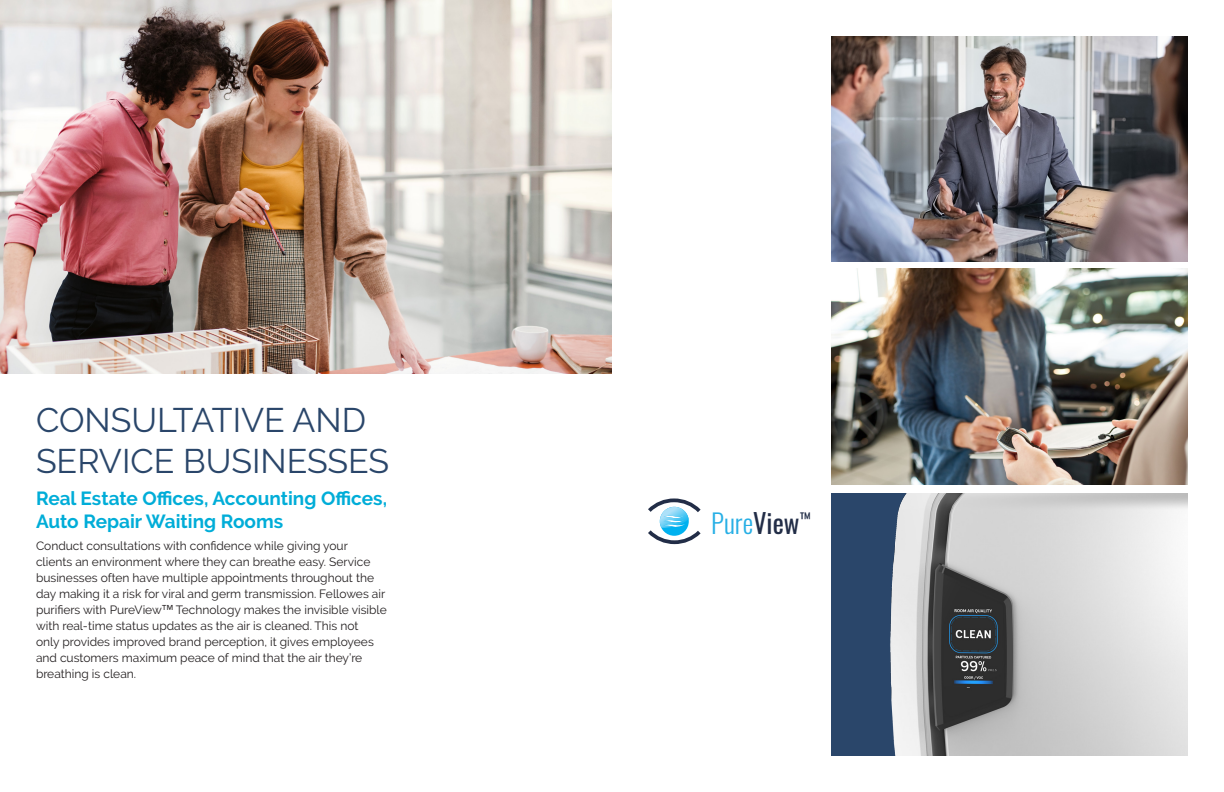
<style>
.page{position:relative;width:1224px;height:792px;background:#fff}
.page>*{position:absolute;margin:0;border:0;box-sizing:border-box;transform-origin:0 0}
.header1{font:34px/40.8px "Raleway";color:#2a466a}
.t1{font:26.5px "Oswald";color:#27afe5}
.header2{font:700 19px/22.8px "Raleway";color:#00add8}
.copy_bullet{font:12px/16px "Raleway";color:#231f20}
.s1{font-family:"Futura Std"}
.s2{color:#222d47}
</style>
<div class="page">
<img style="left:0;top:0;width:612px;height:374px">
<svg style="left:648px;top:498px;width:53px;height:46px"></svg>
<img style="left:831px;top:269px;width:357px;height:215px">
<img style="left:831px;top:493px;width:357px;height:263px">
<img style="left:831px;top:36px;width:357px;height:225px">
<p class="header1" style="left:36px;top:400px;width:355px">CONSULTATIVE AND<br>SERVICE BUSINESSES</p>
<p class="header2" style="left:36px;top:487px;width:353px">Real Estate Offices, Accounting Offices,<br>Auto Repair Waiting Rooms</p>
<p class="copy_bullet" style="left:36px;top:538px;width:352px">Conduct consultations with confidence while giving your clients an environment where they can breathe easy. Service businesses often have multiple appointments throughout the day making it a risk for viral and germ transmission. Fellowes air purifiers with PureView<span class="s1">™</span> Technology makes the invisible visible with real-time status updates as the air is cleaned. This not<br>only provides improved brand perception, it gives employees and customers maximum peace of mind that the air they’re breathing is clean.</p>
<p class="t1" style="left:711px;top:500px;width:101px">Pure<span class="s2">View</span><sup>™</sup></p>
</div>
